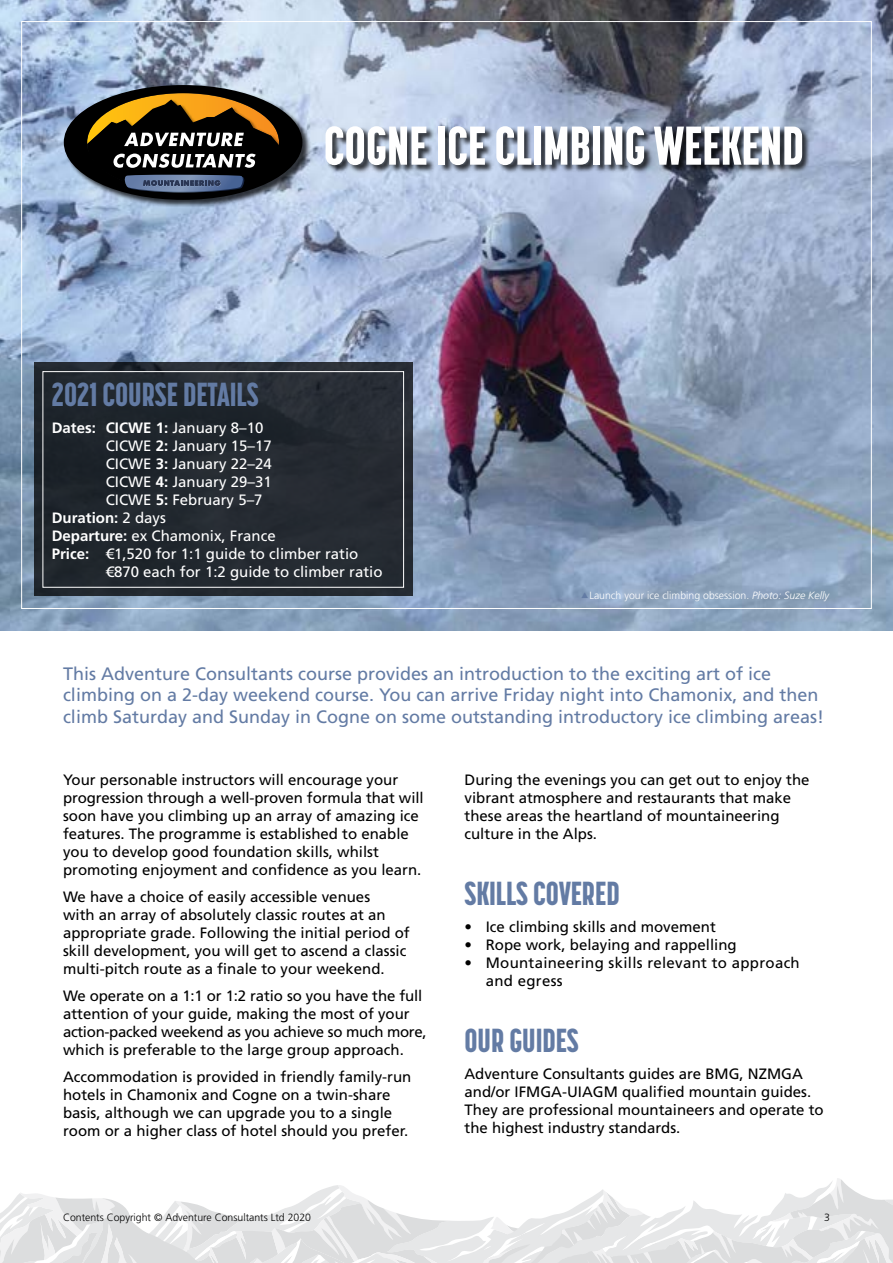
<style>
.page{position:relative;width:893px;height:1263px;background:#fff}
.page>*{position:absolute;margin:0;border:0;box-sizing:border-box;transform-origin:0 0}
.t1{font:800 54px "Korolev Compressed";color:#fff}
.t2{font:800 33px "Korolev Compressed";color:#637ba4}
.t3{font:18px/21.6px "Frutiger LT Std";color:#637ba4}
.t4{font:15px/18px "Frutiger LT Std";color:#000}
.t5{font:15px "Frutiger LT Std";color:#fff}
.t6{font:15px/18px "Frutiger LT Std";letter-spacing:.02em;color:#000}
.t7{font:700 15px "Frutiger LT Std";color:#fff}
.t8{font:300 10.5px "Frutiger LT Std";color:#000}
.t9{font:300 10.5px "Frutiger LT Std";color:#fff}
.s1{font-weight:400}
.s2{font-weight:700}
.s3{font-style:italic}
</style>
<div class="page">
<svg style="left:0;top:1178px;width:893px;height:85px"></svg>
<img style="left:0;top:0;width:893px;height:630px">
<div style="left:327px;top:127px;width:483px;height:46px;background:#000;opacity:.75"></div>
<div style="left:34px;top:363px;width:378px;height:233px;background:#232930"></div>
<div style="left:43px;top:371px;width:361px;height:217px;border:1px solid #fff"></div>
<div style="left:64px;top:85px;width:246px;height:122px;background:#000;opacity:.75"></div>
<svg style="left:64px;top:85px;width:238px;height:114px;background:#555148"></svg>
<svg style="left:581px;top:592px;width:7px;height:6px"></svg>
<h1 class="t1" style="left:324px;top:114px;width:482px">COGNE ICE CLIMBING WEEKEND</h1>
<h2 class="t2" style="left:52px;top:375px;width:208px">2021 COURSE DETAILS</h2>
<p class="t7" style="left:52px;top:418px;width:213px">Dates: CICWE 1: <span class="s1">January 8–10</span></p>
<p class="t5" style="left:106px;top:436px;width:167px">CICWE <span class="s2">2:</span> January 15–17</p>
<p class="t5" style="left:106px;top:454px;width:167px">CICWE <span class="s2">3:</span> January 22–24</p>
<p class="t5" style="left:106px;top:472px;width:167px">CICWE <span class="s2">4:</span> January 29–31</p>
<p class="t5" style="left:106px;top:490px;width:158px">CICWE <span class="s2">5:</span> February 5–7</p>
<p class="t7" style="left:52px;top:508px;width:116px">Duration: <span class="s1">2 days</span></p>
<p class="t5" style="left:52px;top:526px;width:225px"><span class="s2">Departure:</span> ex Chamonix, France</p>
<p class="t5" style="left:52px;top:544px;width:308px"><span class="s2">Price:</span> €1,520 for 1:1 guide to climber ratio</p>
<p class="t5" style="left:106px;top:562px;width:278px">€870 each for 1:2 guide to climber ratio</p>
<p class="t9" style="left:589px;top:590px;width:241px">Launch your ice climbing obsession. <span class="s3">Photo: Suze Kelly</span></p>
<p class="t3" style="left:63px;top:663px;width:763px">This Adventure Consultants course provides an introduction to the exciting art of ice climbing on a 2-day weekend course. You can arrive Friday night into Chamonix, and then climb Saturday and Sunday in Cogne on some outstanding introductory ice climbing areas!</p>
<p class="t4" style="left:63px;top:771px;width:362px">Your personable instructors will encourage your progression through a well-proven formula that will soon have you climbing up an array of amazing ice features. The programme is established to enable you to develop good foundation skills, whilst promoting enjoyment and confidence as you learn.</p>
<p class="t4" style="left:63px;top:888px;width:348px">We have a choice of easily accessible venues<br>with an array of absolutely classic routes at an appropriate grade. Following the initial period of skill development, you will get to ascend a classic multi-pitch route as a finale to your weekend.</p>
<p class="t4" style="left:63px;top:987px;width:365px">We operate on a 1:1 or 1:2 ratio so you have the full attention of your guide, making the most of your action-packed weekend as you achieve so much more, which is preferable to the large group approach.</p>
<p class="t4" style="left:63px;top:1068px;width:350px">Accommodation is provided in friendly family-run hotels in Chamonix and Cogne on a twin-share basis, although we can upgrade you to a single room or a higher class of hotel should you prefer.</p>
<p class="t4" style="left:464px;top:771px;width:347px">During the evenings you can get out to enjoy the vibrant atmosphere and restaurants that make these areas the heartland of mountaineering culture in the Alps.</p>
<h2 class="t2" style="left:464px;top:874px;width:157px">SKILLS COVERED</h2>
<p class="t4" style="left:464px;top:918px;width:253px">• Ice climbing skills and movement</p>
<p class="t4" style="left:464px;top:936px;width:274px">• Rope work, belaying and rappelling</p>
<p class="t6" style="left:486px;top:954px;width:316px;text-indent:-21px">• Mountaineering skills relevant to approach and egress</p>
<h2 class="t2" style="left:464px;top:1021px;width:116px">OUR GUIDES</h2>
<p class="t4" style="left:464px;top:1065px;width:361px">Adventure Consultants guides are BMG, NZMGA and/or IFMGA-UIAGM qualified mountain guides.<br>They are professional mountaineers and operate to the highest industry standards.</p>
<p class="t8" style="left:63px;top:1211px;width:250px">Contents Copyright © Adventure Consultants Ltd 2020</p>
<p class="t8" style="left:824px;top:1211px;width:7px">3</p>
</div>
